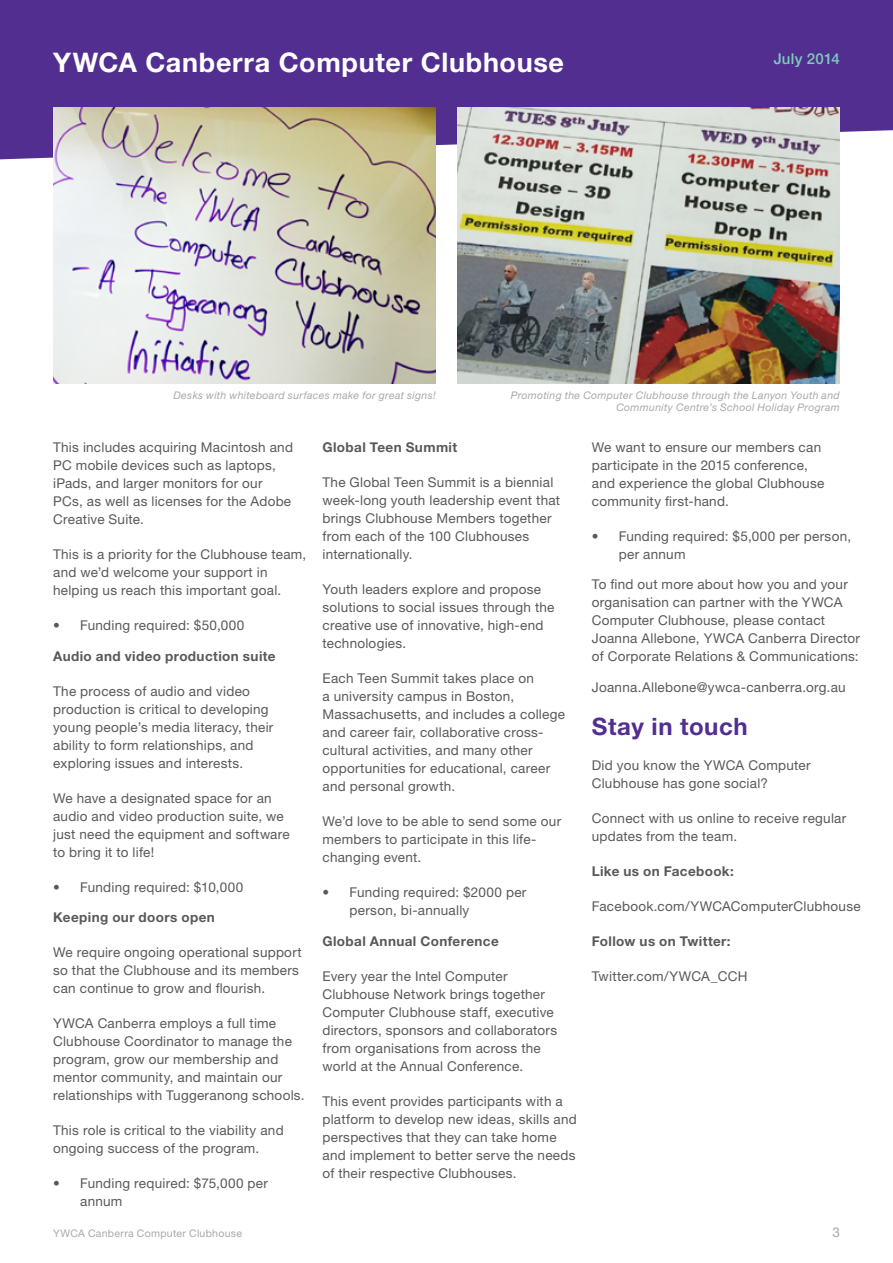
<style>
.page{position:relative;width:893px;height:1263px;background:#fff}
.page>*{position:absolute;margin:0;border:0;box-sizing:border-box;transform-origin:0 0}
.t1{font:700 27px "Helvetica Neue LT Std";letter-spacing:.025em;color:#fff}
.t2{font:700 24px "Helvetica Neue LT Std";letter-spacing:.025em;color:#522e91}
.t3{font:500 15px "Helvetica Neue LT Std";letter-spacing:.015em;color:#7dcbba}
.t4{font:13.5px/18px "Helvetica Neue LT Std";letter-spacing:.02em;color:#58595b}
.t5{font:700 13.5px "Helvetica Neue LT Std";letter-spacing:.03em;color:#58595b}
.t6{font:13.5px "Helvetica Neue LT Std";color:#a7a9ac}
.t7{font:italic 10.5px/12px "Helvetica Neue LT Std";letter-spacing:.03em;color:#a7a9ac;text-align:right}
.t8{font:10.5px "Helvetica Neue LT Std";letter-spacing:.03em;color:#a7a9ac}
</style>
<div class="page">
<div style="left:0;top:0;width:893px;height:160px;background:#522e91"></div>
<img style="left:53px;top:107px;width:383px;height:277px">
<img style="left:457px;top:107px;width:383px;height:277px">
<h1 class="t1" style="left:53px;top:46px;width:512px">YWCA Canberra Computer Clubhouse</h1>
<p class="t3" style="left:774px;top:50px;width:68px">July 2014</p>
<p class="t7" style="left:173px;top:389px;width:264px">Desks with whiteboard surfaces make for great signs!</p>
<p class="t7" style="left:511px;top:389px;width:331px">Promoting the Computer Clubhouse through the Lanyon Youth and<br>Community Centre’s School Holiday Program</p>
<p class="t4" style="left:53px;top:438px;width:241px">This includes acquiring Macintosh and<br>PC mobile devices such as laptops, iPads, and larger monitors for our<br>PCs, as well as licenses for the Adobe<br>Creative Suite.</p>
<p class="t4" style="left:53px;top:545px;width:255px">This is a priority for the Clubhouse team, and we’d welcome your support in helping us reach this important goal.</p>
<p class="t4" style="left:53px;top:616px;width:193px">• Funding required: $50,000</p>
<p class="t5" style="left:53px;top:647px;width:224px">Audio and video production suite</p>
<p class="t4" style="left:53px;top:682px;width:222px">The process of audio and video production is critical to developing young people’s media literacy, their ability to form relationships, and exploring issues and interests.</p>
<p class="t4" style="left:53px;top:789px;width:238px">We have a designated space for an audio and video production suite, we just need the equipment and software to bring it to life!</p>
<p class="t4" style="left:53px;top:878px;width:192px">• Funding required: $10,000</p>
<p class="t5" style="left:53px;top:909px;width:163px">Keeping our doors open</p>
<p class="t4" style="left:53px;top:943px;width:250px">We require ongoing operational support so that the Clubhouse and its members can continue to grow and flourish.</p>
<p class="t4" style="left:53px;top:1014px;width:253px">YWCA Canberra employs a full time Clubhouse Coordinator to manage the program, grow our membership and mentor community, and maintain our relationships with Tuggeranong schools.</p>
<p class="t4" style="left:53px;top:1121px;width:232px">This role is critical to the viability and ongoing success of the program.</p>
<p class="t4" style="left:80px;top:1174px;width:189px;text-indent:-27px">• Funding required: $75,000 per annum</p>
<p class="t5" style="left:322px;top:439px;width:136px">Global Teen Summit</p>
<p class="t4" style="left:322px;top:473px;width:239px">The Global Teen Summit is a biennial week-long youth leadership event that brings Clubhouse Members together from each of the 100 Clubhouses internationally.</p>
<p class="t4" style="left:322px;top:580px;width:233px">Youth leaders explore and propose solutions to social issues through the creative use of innovative, high-end technologies.</p>
<p class="t4" style="left:322px;top:669px;width:244px">Each Teen Summit takes place on<br>a university campus in Boston, Massachusetts, and includes a college and career fair, collaborative cross&shy;cultural activities, and many other opportunities for educational, career and personal growth.</p>
<p class="t4" style="left:322px;top:812px;width:240px">We’d love to be able to send some our members to participate in this life&shy;changing event.</p>
<p class="t4" style="left:349px;top:883px;width:178px;text-indent:-27px">• Funding required: $2000 per person, bi-annually</p>
<p class="t5" style="left:322px;top:932px;width:178px">Global Annual Conference</p>
<p class="t4" style="left:322px;top:966px;width:236px">Every year the Intel Computer Clubhouse Network brings together Computer Clubhouse staff, executive directors, sponsors and collaborators from organisations from across the world at the Annual Conference.</p>
<p class="t4" style="left:322px;top:1091px;width:256px">This event provides participants with a platform to develop new ideas, skills and perspectives that they can take home and implement to better serve the needs of their respective Clubhouses.</p>
<p class="t4" style="left:592px;top:438px;width:234px">We want to ensure our members can participate in the 2015 conference, and experience the global Clubhouse community first-hand.</p>
<p class="t4" style="left:619px;top:527px;width:234px;text-indent:-27px">• Funding required: $5,000 per person, per annum</p>
<p class="t4" style="left:592px;top:575px;width:270px">To find out more about how you and your organisation can partner with the YWCA Computer Clubhouse, please contact Joanna Allebone, YWCA Canberra Director of Corporate Relations &amp; Communications:</p>
<p class="t4" style="left:592px;top:678px;width:255px">Joanna.Allebone@ywca-canberra.org.au</p>
<h2 class="t2" style="left:592px;top:712px;width:157px">Stay in touch</h2>
<p class="t4" style="left:592px;top:756px;width:220px">Did you know the YWCA Computer<br>Clubhouse has gone social?</p>
<p class="t4" style="left:592px;top:809px;width:256px">Connect with us online to receive regular updates from the team.</p>
<p class="t5" style="left:592px;top:863px;width:144px">Like us on Facebook:</p>
<p class="t4" style="left:592px;top:897px;width:270px">Facebook.com/YWCAComputerClubhouse</p>
<p class="t5" style="left:592px;top:933px;width:140px">Follow us on Twitter:</p>
<p class="t4" style="left:592px;top:967px;width:157px">Twitter.com/YWCA_CCH</p>
<p class="t8" style="left:53px;top:1227px;width:190px">YWCA Canberra Computer Clubhouse</p>
<p class="t6" style="left:832px;top:1224px;width:9px">3</p>
</div>
